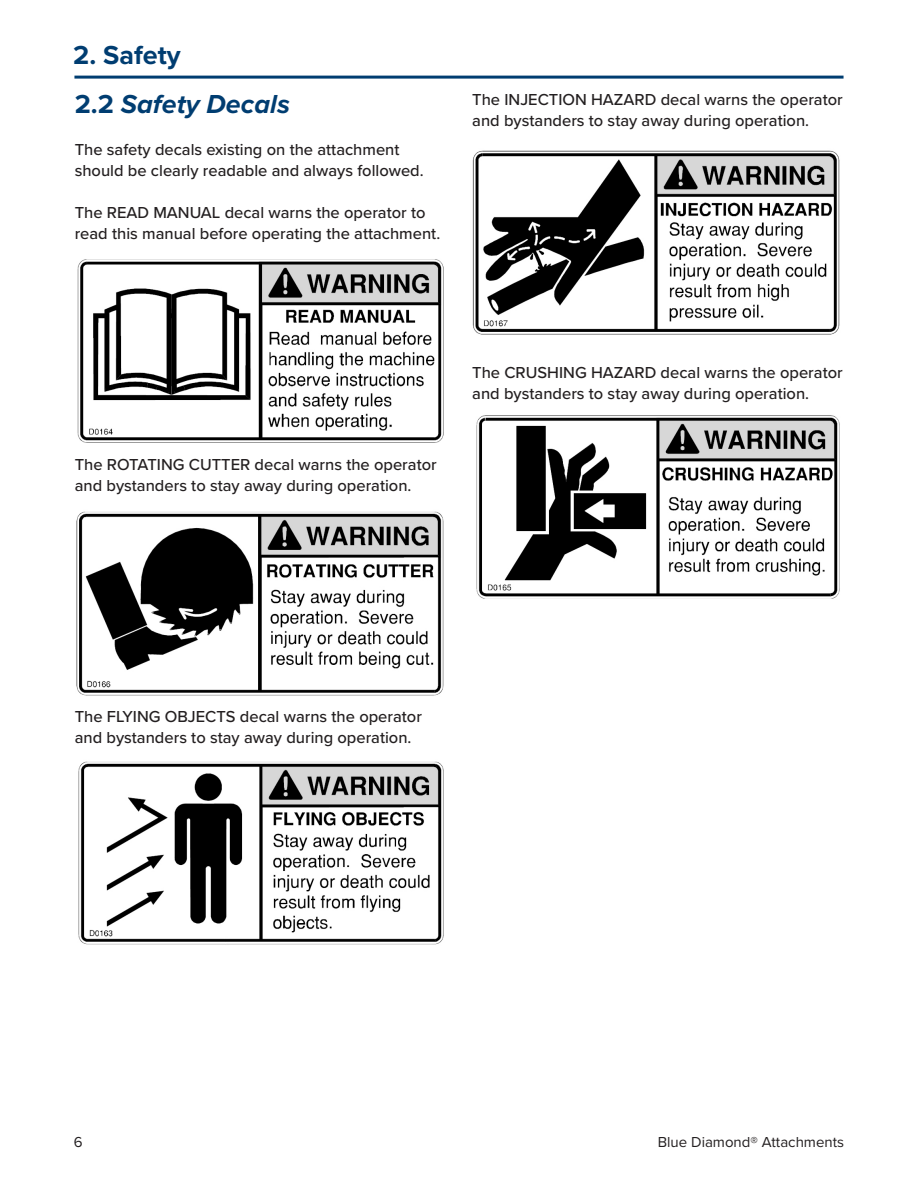
<style>
.page{position:relative;width:918px;height:1188px;background:#fff}
.page>*{position:absolute;margin:0;border:0;box-sizing:border-box;transform-origin:0 0}
.t1{font:italic 700 27px "Proxima Nova";color:#003d71}
.t2{font:700 27px "Proxima Nova";color:#003d71}
.t3{font:500 16.5px/21px "Proxima Nova";color:#231f20}
.t4{font:15px "Proxima Nova";color:#231f20}
.s1{font-style:normal}
</style>
<div class="page">
<hr style="left:74px;top:76px;width:770px;height:3px;background:#003d71">
<img style="left:77px;top:259px;width:367px;height:184px">
<img style="left:76px;top:511px;width:368px;height:185px">
<img style="left:78px;top:761px;width:366px;height:184px">
<img style="left:472px;top:150px;width:368px;height:185px">
<img style="left:476px;top:415px;width:364px;height:184px">
<p class="t2" style="left:73px;top:35px;width:109px">2. Safety</p>
<p class="t1" style="left:75px;top:84px;width:217px"><span class="s1">2.2</span> Safety Decals</p>
<p class="t3" style="left:75px;top:138px;width:351px">The safety decals existing on the attachment should be clearly readable and always followed.</p>
<p class="t3" style="left:75px;top:201px;width:367px">The READ MANUAL decal warns the operator to read this manual before operating the attachment.</p>
<p class="t3" style="left:472px;top:88px;width:372px">The INJECTION HAZARD decal warns the operator and bystanders to stay away during operation.</p>
<p class="t3" style="left:75px;top:453px;width:364px">The ROTATING CUTTER decal warns the operator and bystanders to stay away during operation.</p>
<p class="t3" style="left:472px;top:361px;width:372px">The CRUSHING HAZARD decal warns the operator and bystanders to stay away during operation.</p>
<p class="t3" style="left:75px;top:705px;width:349px">The FLYING OBJECTS decal warns the operator and bystanders to stay away during operation.</p>
<p class="t4" style="left:74px;top:1131px;width:10px">6</p>
<p class="t4" style="left:658px;top:1131px;width:188px">Blue Diamond® Attachments</p>
</div>
